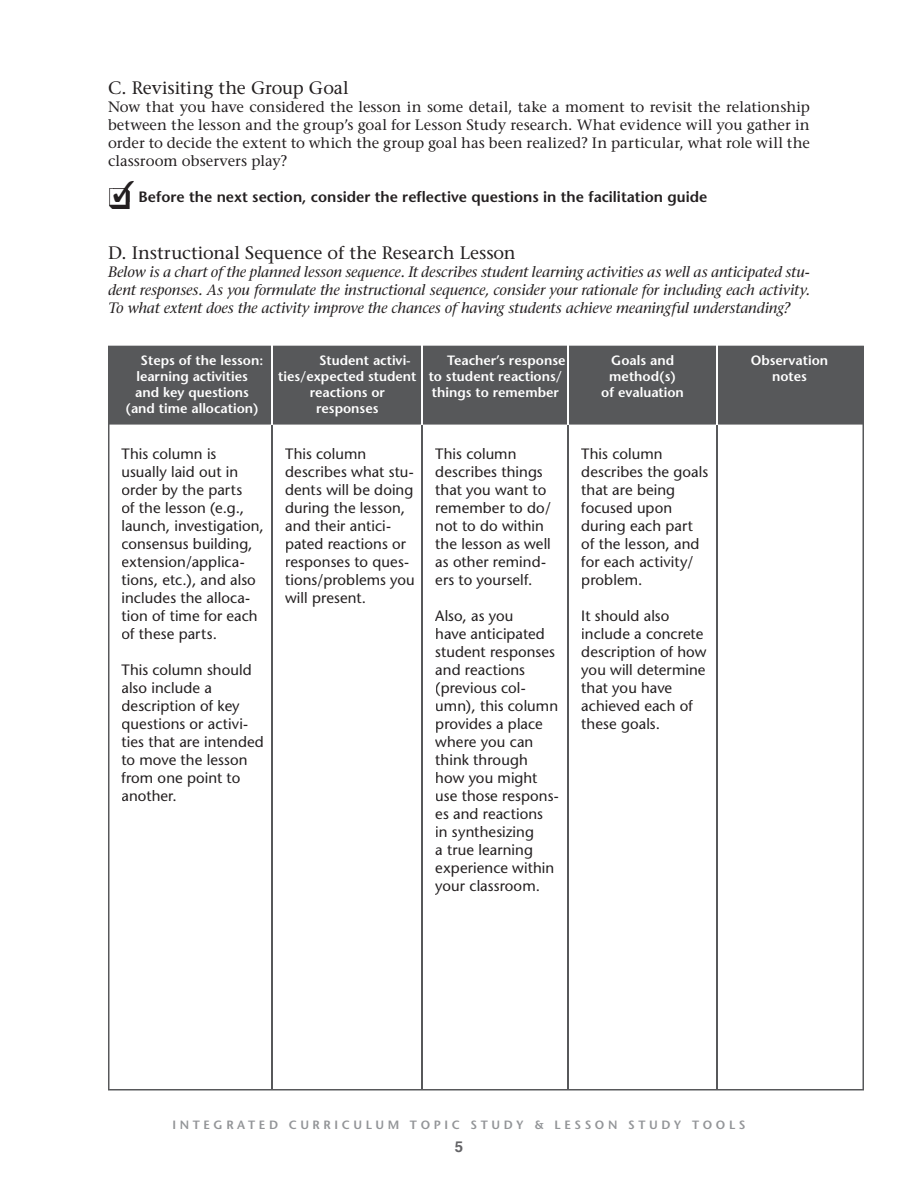
<style>
.page{position:relative;width:918px;height:1188px;background:#fff}
.page>*{position:absolute;margin:0;border:0;box-sizing:border-box;transform-origin:0 0}
.t1{font:500 18px "Stone Serif Std";letter-spacing:-.005em;color:#231f20}
.t2{font:500 15px/18px "Stone Sans Std";letter-spacing:.005em;color:#231f20}
.t3{font:italic 500 15px/18px "Stone Serif Std";letter-spacing:-.01em;color:#231f20;text-align:justify}
.t4{font:500 15px/18px "Stone Serif Std";color:#231f20;text-align:justify}
.t5{font:600 15px "Stone Sans Std";color:#231f20}
.t6{font:700 15px "Helvetica";color:#636366}
.t7{font:600 13.5px/16.2px "Stone Sans Std";color:#fff;text-align:center}
.t8{font:600 12px "Stone Sans Std";letter-spacing:.3em;color:#939598}
</style>
<div class="page">
<svg style="left:114px;top:188px;width:16px;height:14px"></svg>
<svg style="left:108px;top:425px;width:756px;height:665px"></svg>
<div style="left:108px;top:346px;width:756px;height:79px;background:#57585a"></div>
<hr style="left:271px;top:342px;width:2px;height:83px;background:#fff">
<hr style="left:567px;top:344px;width:1px;height:81px;background:#fff">
<hr style="left:421px;top:342px;width:2px;height:83px;background:#fff">
<hr style="left:717px;top:344px;width:1px;height:81px;background:#fff">
<p class="t1" style="left:108px;top:77px;width:242px">C. Revisiting the Group Goal</p>
<p class="t4" style="left:108px;top:98px;width:703px">Now that you have considered the lesson in some detail, take a moment to revisit the relationship between the lesson and the group’s goal for Lesson Study research. What evidence will you gather in order to decide the extent to which the group goal has been realized? In particular, what role will the classroom observers play?</p>
<p class="t5" style="left:108px;top:187px;width:601px">❑✓ Before the next section, consider the reflective questions in the facilitation guide</p>
<p class="t1" style="left:108px;top:242px;width:409px">D. Instructional Sequence of the Research Lesson</p>
<p class="t3" style="left:108px;top:263px;width:704px">Below is a chart of the planned lesson sequence. It describes student learning activities as well as anticipated stu&shy;dent responses. As you formulate the instructional sequence, consider your rationale for including each activity.<br>To what extent does the activity improve the chances of having students achieve meaningful understanding?</p>
<p class="t7" style="left:141px;top:352px;width:124px">Steps of the lesson:</p>
<p class="t7" style="left:136px;top:368px;width:113px">learning activities</p>
<p class="t7" style="left:135px;top:384px;width:115px">and key questions</p>
<p class="t7" style="left:126px;top:400px;width:135px">(and time allocation)</p>
<p class="t2" style="left:122px;top:445px;width:144px">This column is usually laid out in order by the parts<br>of the lesson (e.g., launch, investigation, consensus building, extension/applica&shy;tions, etc.), and also includes the alloca&shy;tion of time for each of these parts.</p>
<p class="t2" style="left:122px;top:661px;width:144px">This column should also include a description of key questions or activi&shy;ties that are intended to move the lesson from one point to another.</p>
<p class="t7" style="left:319px;top:352px;width:93px">Student activi-</p>
<p class="t7" style="left:278px;top:368px;width:140px">ties/expected student</p>
<p class="t7" style="left:310px;top:384px;width:77px">reactions or</p>
<p class="t7" style="left:316px;top:400px;width:64px">responses</p>
<p class="t7" style="left:429px;top:352px;width:138px;text-align:left;text-indent:18px">Teacher’s response to student reactions/ things to remember</p>
<p class="t7" style="left:601px;top:352px;width:84px">Goals and method(s) of evaluation</p>
<p class="t7" style="left:751px;top:352px;width:79px">Observation notes</p>
<p class="t2" style="left:285px;top:445px;width:131px">This column describes what stu&shy;dents will be doing during the lesson, and their antici&shy;pated reactions or responses to ques&shy;tions/problems you will present.</p>
<p class="t2" style="left:435px;top:445px;width:117px">This column describes things that you want to remember to do/ not to do within the lesson as well as other remind&shy;ers to yourself.</p>
<p class="t2" style="left:435px;top:607px;width:125px">Also, as you<br>have anticipated student responses and reactions (previous col&shy;umn), this column provides a place where you can think through how you might use those respons&shy;es and reactions in synthesizing<br>a true learning experience within your classroom.</p>
<p class="t2" style="left:581px;top:445px;width:128px">This column describes the goals that are being focused upon during each part of the lesson, and for each activity/ problem.</p>
<p class="t2" style="left:581px;top:607px;width:127px">It should also include a concrete description of how you will determine that you have achieved each of these goals.</p>
<p class="t8" style="left:172px;top:1117px;width:575px">INTEGRATED CURRICULUM TOPIC STUDY &amp; LESSON STUDY TOOLS</p>
<p class="t6" style="left:455px;top:1137px;width:10px">5</p>
</div>
